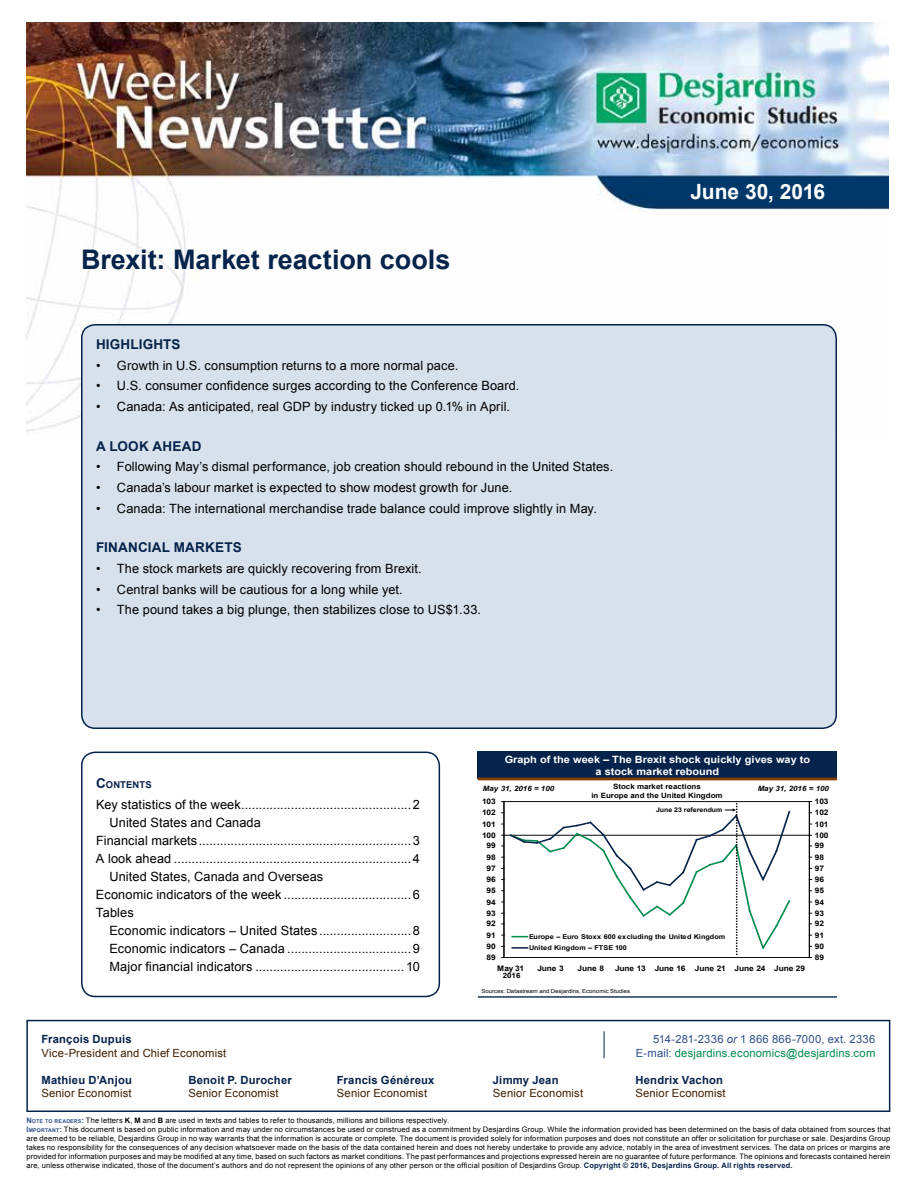
<style>
.page{position:relative;width:918px;height:1188px;background:#fff}
.page>*{position:absolute;margin:0;border:0;box-sizing:border-box;transform-origin:0 0}
.t1{font:700 27px "Arial";color:#05234b}
.t2{font:700 21px "Arial";letter-spacing:-.005em;color:#fff}
.t3{font:700 13.5px "Arial";letter-spacing:.015em;color:#05234b}
.t4{font:12.75px "Arial";letter-spacing:.01em;color:#000}
.t5{font:11.25px "Arial";letter-spacing:.015em;color:#401f00}
.t6{font:700 11.25px "Arial";letter-spacing:.02em;color:#05234b}
.t7{font:11.25px "Arial";letter-spacing:.015em;color:#008b4d}
.t8{font:11.25px "Arial";letter-spacing:.025em;color:#2d5088}
.t9{font:700 10.05px/12px "Arial";color:#fff;text-align:center;scale:1.09 1}
.t10{font:700 9.45px "Arial";letter-spacing:.01em;color:#05234b}
.t11{font:700 7.65px "Arial";letter-spacing:-.025em;color:#000;scale:1.1 1}
.t12{font:7.5px/9px "Arial";letter-spacing:.02em;color:#000}
.t13{font:700 7.2px "Arial";color:#000;scale:1.09 1}
.t14{font:italic 700 7.2px "Arial";color:#000;scale:1.09 1}
.t15{font:700 6.6px/11.2px "Arial";letter-spacing:.005em;color:#000;scale:1.1 1}
.t16{font:700 6.45px "Arial";color:#000;scale:1.09 1}
.t17{font:5.4px "Arial";letter-spacing:.005em;color:#000;scale:1.09 1}
.s1{font-size:13.5px}
.s2{font-style:italic}
.s3{color:#2d5088}
.s4{font-weight:700;color:#2d5088}
.s5{font-weight:700;font-size:5.25px;color:#2d5088}
.s6{font-weight:700}
.s7{font-weight:700;color:#05234b}
</style>
<div class="page">
<img style="left:26px;top:23px;width:862px;height:409px">
<svg style="left:26px;top:1019px;width:865px;height:93px"></svg>
<svg style="left:604px;top:1031px;width:1px;height:27px"></svg>
<div style="left:82px;top:325px;width:754px;height:403px;background:#d7e1eb;border-radius:14px"></div>
<div style="left:81px;top:324px;width:756px;height:405px;border:2px solid #05234b;border-radius:14px"></div>
<div style="left:81px;top:752px;width:359px;height:245px;border:2px solid #05234b;border-radius:14px"></div>
<div style="left:478px;top:752px;width:359px;height:27px;background:#05234b"></div>
<hr style="left:478px;top:778px;width:359px;height:2px;background:#803f00">
<hr style="left:478px;top:996px;width:359px;height:1px;background:#05234b">
<hr style="left:504px;top:801px;width:305px;height:1px;background:#000">
<hr style="left:504px;top:957px;width:305px;height:1px;background:#000">
<hr style="left:504px;top:835px;width:305px;height:1px;background:#000">
<hr style="left:809px;top:802px;width:1px;height:156px;background:#000">
<svg style="left:502px;top:801px;width:290px;height:157px"></svg>
<h1 class="t1" style="left:81px;top:242px;width:371px">Brexit: Market reaction cools</h1>
<h3 class="t3" style="left:96px;top:335px;width:86px">Highlights</h3>
<h3 class="t4" style="left:96px;top:357px;width:364px">• Growth in U.S. consumption returns to a more normal pace.</h3>
<h3 class="t4" style="left:96px;top:377px;width:425px">• U.S. consumer confidence surges according to the Conference Board.</h3>
<h3 class="t4" style="left:96px;top:398px;width:416px">• Canada: As anticipated, real GDP by industry ticked up 0.1% in April.</h3>
<h3 class="t3" style="left:96px;top:437px;width:107px">A look ah ead</h3>
<h3 class="t4" style="left:96px;top:458px;width:519px">• Following May’s dismal performance, job creation should rebound in the United States.</h3>
<h3 class="t4" style="left:96px;top:479px;width:418px">• Canada’s labour market is expected to show modest growth for June.</h3>
<h3 class="t4" style="left:96px;top:500px;width:502px">• Canada: The international merchandise trade balance could improve slightly in May.</h3>
<h3 class="t3" style="left:96px;top:538px;width:147px">Financial markets</h3>
<h3 class="t4" style="left:96px;top:560px;width:327px">• The stock markets are quickly recovering from Brexit.</h3>
<h3 class="t4" style="left:96px;top:581px;width:308px">• Central banks will be cautious for a long while yet.</h3>
<h3 class="t4" style="left:96px;top:602px;width:387px">• The pound takes a big plunge, then stabilizes close to US$1.33.</h3>
<h2 class="t2" style="left:690px;top:178px;width:136px">June 30, 2016</h2>
<p class="t10" style="left:96px;top:778px;width:57px"><span class="s1">C</span>ONTENTS</p>
<h3 class="t4" style="left:96px;top:796px;width:326px">Key statistics of the week................................................2</h3>
<h3 class="t4" style="left:110px;top:814px;width:153px">United States and Canada</h3>
<h3 class="t4" style="left:96px;top:832px;width:325px">Financial markets............................................................3</h3>
<h3 class="t4" style="left:96px;top:850px;width:325px">A look ahead ...................................................................4</h3>
<h3 class="t4" style="left:109px;top:868px;width:215px">United States, Canada and Overseas</h3>
<h3 class="t4" style="left:96px;top:886px;width:326px">Economic indicators of the week ....................................6</h3>
<h3 class="t4" style="left:96px;top:904px;width:39px">Tables</h3>
<h3 class="t4" style="left:109px;top:922px;width:312px">Economic indicators – United States ..........................8</h3>
<h3 class="t4" style="left:109px;top:940px;width:312px">Economic indicators – Canada ...................................9</h3>
<h3 class="t4" style="left:109px;top:958px;width:312px">Major financial indicators .......................................... 10</h3>
<h3 class="t9" style="left:505px;top:754px;width:282px">Graph of the week – The Brexit shock quickly gives way to a stock market rebound</h3>
<p class="t14" style="left:483px;top:784px;width:67px">May 31, 2016 = 100</p>
<p class="t13" style="left:613px;top:782px;width:82px">Stock market reactions</p>
<p class="t14" style="left:758px;top:784px;width:67px">May 31, 2016 = 100</p>
<p class="t13" style="left:591px;top:791px;width:122px">in Europe and the United Kingdom</p>
<p class="t16" style="left:656px;top:806px;width:62px">June 23 referendum</p>
<p class="t11" style="left:482px;top:796px;width:14px">103</p>
<p class="t11" style="left:815px;top:796px;width:14px">103</p>
<p class="t11" style="left:482px;top:808px;width:14px">102</p>
<p class="t11" style="left:815px;top:808px;width:14px">102</p>
<p class="t11" style="left:482px;top:819px;width:14px">101</p>
<p class="t11" style="left:815px;top:819px;width:14px">101</p>
<p class="t11" style="left:482px;top:830px;width:14px">100</p>
<p class="t11" style="left:815px;top:830px;width:14px">100</p>
<p class="t11" style="left:487px;top:841px;width:10px">99</p>
<p class="t11" style="left:815px;top:841px;width:10px">99</p>
<p class="t11" style="left:487px;top:852px;width:10px">98</p>
<p class="t11" style="left:815px;top:852px;width:10px">98</p>
<p class="t11" style="left:487px;top:863px;width:10px">97</p>
<p class="t11" style="left:815px;top:863px;width:10px">97</p>
<p class="t11" style="left:487px;top:874px;width:10px">96</p>
<p class="t11" style="left:815px;top:874px;width:10px">96</p>
<p class="t11" style="left:487px;top:886px;width:10px">95</p>
<p class="t11" style="left:815px;top:886px;width:10px">95</p>
<p class="t11" style="left:487px;top:897px;width:10px">94</p>
<p class="t11" style="left:815px;top:897px;width:10px">94</p>
<p class="t11" style="left:487px;top:908px;width:10px">93</p>
<p class="t11" style="left:815px;top:908px;width:10px">93</p>
<p class="t11" style="left:487px;top:919px;width:10px">92</p>
<p class="t11" style="left:815px;top:919px;width:10px">92</p>
<p class="t11" style="left:487px;top:930px;width:10px">91</p>
<p class="t11" style="left:487px;top:941px;width:10px">90</p>
<p class="t15" style="left:529px;top:931px;width:180px">Europe – Euro Stoxx 600 excluding the United Kingdom<br>United Kingdom – FTSE</p>
<p class="t15" style="left:615px;top:943px;width:12px">100</p>
<p class="t11" style="left:815px;top:930px;width:10px">91</p>
<p class="t11" style="left:815px;top:941px;width:10px">90</p>
<p class="t11" style="left:487px;top:952px;width:10px">89</p>
<p class="t11" style="left:815px;top:952px;width:10px">89</p>
<p class="t11" style="left:497px;top:963px;width:26px">May 31</p>
<p class="t11" style="left:537px;top:963px;width:26px">June 3</p>
<p class="t11" style="left:578px;top:963px;width:26px">June 8</p>
<p class="t11" style="left:615px;top:963px;width:174px">June 13 June 16 June 21 June 24 June 29</p>
<p class="t13" style="left:503px;top:971px;width:18px">2016</p>
<p class="t17" style="left:481px;top:988px;width:138px">Sources: Datastream and Desjardins, Economic Studies</p>
<h3 class="t6" style="left:41px;top:1032px;width:92px">François Dupuis</h3>
<h3 class="t8" style="left:653px;top:1032px;width:224px">514-281-2336 <span class="s2">or</span> 1 866 866-7000, ext. 2336</h3>
<h3 class="t5" style="left:41px;top:1045px;width:186px">Vice-President and Chief Economist</h3>
<h3 class="t7" style="left:636px;top:1045px;width:241px"><span class="s3">E-mail:</span> desjardins.economics@desjardins.com</h3>
<h3 class="t6" style="left:41px;top:1072px;width:92px">Mathieu D’Anjou</h3>
<h3 class="t6" style="left:188px;top:1072px;width:105px">Benoit P. Durocher</h3>
<h3 class="t6" style="left:337px;top:1072px;width:99px">Francis Généreux</h3>
<h3 class="t6" style="left:493px;top:1072px;width:67px">Jimmy Jean</h3>
<h3 class="t6" style="left:635px;top:1072px;width:89px">Hendrix Vachon</h3>
<h3 class="t5" style="left:41px;top:1086px;width:92px">Senior Economist</h3>
<h3 class="t5" style="left:188px;top:1086px;width:92px">Senior Economist</h3>
<h3 class="t5" style="left:337px;top:1086px;width:92px">Senior Economist</h3>
<h3 class="t5" style="left:493px;top:1086px;width:92px">Senior Economist</h3>
<h3 class="t5" style="left:635px;top:1086px;width:92px">Senior Economist</h3>
<p class="t12" style="left:26px;top:1116px;width:866px"><span class="s4">N</span><span class="s5">OTE TO READERS</span><span class="s4">:</span> The letters <span class="s6">K</span>, <span class="s6">M</span> and <span class="s6">B</span> are used in texts and tables to refer to thousands, millions and billions respectively.<br><span class="s4">I</span><span class="s5">MPORTANT</span><span class="s4">:</span> This document is based on public information and may under no circumstances be used or construed as a commitment by Desjardins Group. While the information provided has been determined on the basis of data obtained from sources that are deemed to be reliable, Desjardins Group in no way warrants that the information is accurate or complete. The document is provided solely for information purposes and does not constitute an offer or solicitation for purchase or sale. Desjardins Group takes no responsibility for the consequences of any decision whatsoever made on the basis of the data contained herein and does not hereby undertake to provide any advice, notably in the area of investment services. The data on prices or margins are provided for information purposes and may be modified at any time, based on such factors as market conditions. The past performances and projections expressed herein are no guarantee of future performance. The opinions and forecasts contained herein are, unless otherwise indicated, those of the document’s authors and do not represent the opinions of any other person or the official position of Desjardins Group. <span class="s7">Copyright © 2016, Desjardins Group. All rights reserved.</span></p>
</div>
